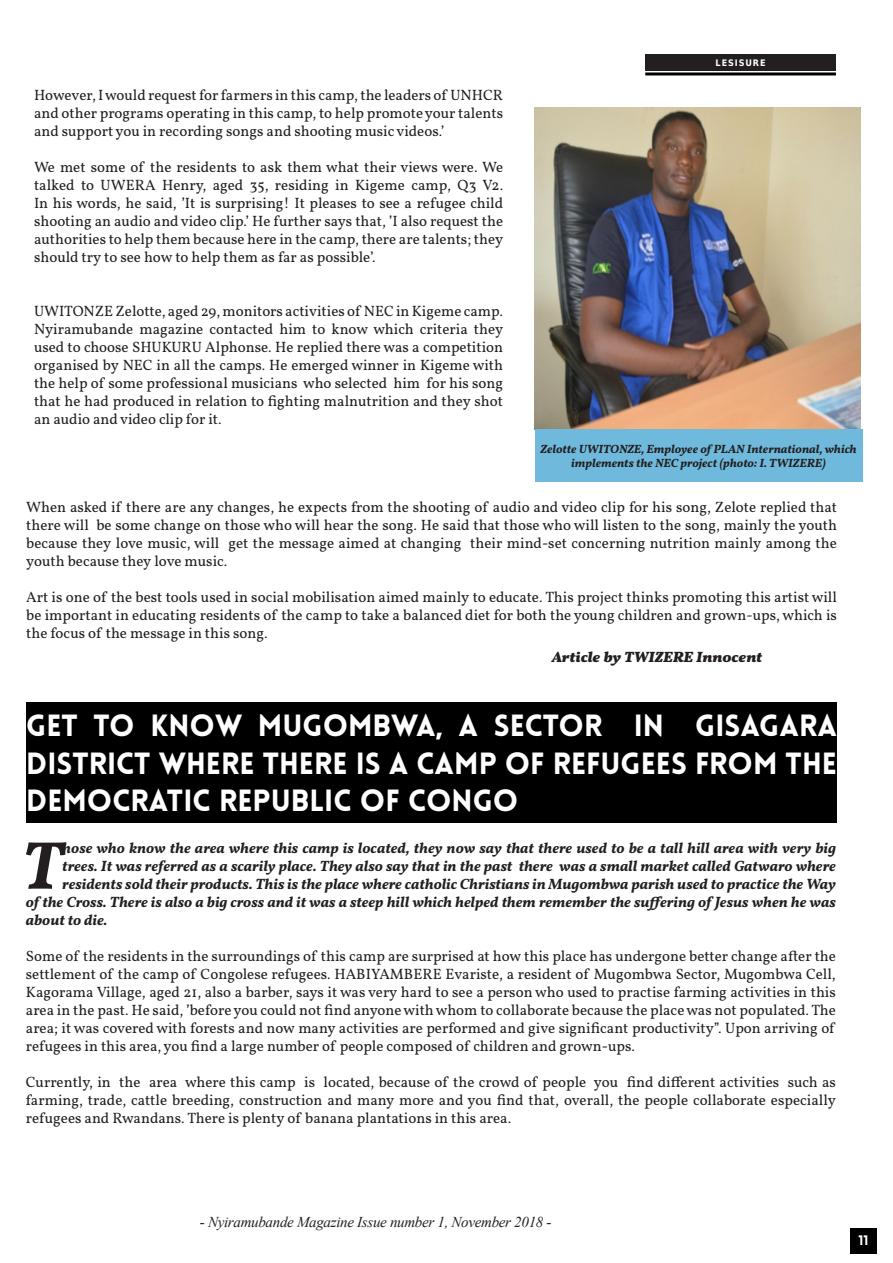
<style>
.page{position:relative;width:893px;height:1263px;background:#fff}
.page>*{position:absolute;margin:0;border:0;box-sizing:border-box;transform-origin:0 0}
.t1{font:italic 600 67.95px "Vollkorn";color:#231f20}
.Intro{font:900 30px/37.5px "Lovelo";color:#fff;text-align:justify}
.t2{font:15px/18px "Vollkorn";color:#231f20;text-align:justify}
.t3{font:italic 600 15px "Vollkorn";color:#231f20}
.t4{font:italic 15px "Times New Roman";letter-spacing:-.02em;color:#231f20}
.t5{font:italic 700 15px "Vollkorn";color:#231f20}
.t6{font:900 13.5px "Lovelo";color:#fff}
.Subheading{font:italic 600 12px/14.4px "Vollkorn";color:#231f20;text-align:center}
.Brief_title{font:700 9px "DejaVu Sans Condensed";letter-spacing:.1em;color:#fff}
</style>
<div class="page">
<img style="left:535px;top:107px;width:325px;height:322px">
<svg style="left:850px;top:1228px;width:27px;height:25px"></svg>
<div style="left:645px;top:54px;width:191px;height:17px;background:#231f20"></div>
<hr style="left:645px;top:72px;width:191px;height:3px;background:#000">
<div style="left:26px;top:702px;width:811px;height:121px;background:#000"></div>
<div style="left:535px;top:429px;width:327px;height:53px;background:#6fbadc"></div>
<p class="t2" style="left:34px;top:86px;width:471px">However, I would request for farmers in this camp, the leaders of UNHCR and other programs operating in this camp, to help promote your talents and support you in recording songs and shooting music videos.’</p>
<p class="t2" style="left:34px;top:158px;width:471px">We met some of the residents to ask them what their views were. We talked to UWERA Henry, aged 35, residing in Kigeme camp, Q3 V2.<br>In his words, he said, ’It is surprising! It pleases to see a refugee child shooting an audio and video clip.’ He further says that, ’I also request the authorities to help them because here in the camp, there are talents; they should try to see how to help them as far as possible’.</p>
<p class="t2" style="left:34px;top:302px;width:471px">UWITONZE Zelotte, aged 29, monitors activities of NEC in Kigeme camp.<br>Nyiramubande magazine contacted him to know which criteria they used to choose SHUKURU Alphonse. He replied there was a competition organised by NEC in all the camps. He emerged winner in Kigeme with the help of some professional musicians who selected him for his song that he had produced in relation to fighting malnutrition and they shot an audio and video clip for it.</p>
<p class="Brief_title" style="left:716px;top:55px;width:52px">LESISURE</p>
<p class="Subheading" style="left:541px;top:442px;width:318px">Zelotte UWITONZE, Employee of PLAN International, which implements the NEC project (photo: I. TWIZERE)</p>
<p class="t2" style="left:26px;top:499px;width:812px">When asked if there are any changes, he expects from the shooting of audio and video clip for his song, Zelote replied that there will be some change on those who will hear the song. He said that those who will listen to the song, mainly the youth because they love music, will get the message aimed at changing their mind-set concerning nutrition mainly among the youth because they love music.</p>
<p class="t2" style="left:26px;top:589px;width:812px">Art is one of the best tools used in social mobilisation aimed mainly to educate. This project thinks promoting this artist will be important in educating residents of the camp to take a balanced diet for both the young children and grown-ups, which is the focus of the message in this song.</p>
<p class="t5" style="left:552px;top:648px;width:212px">Article by TWIZERE Innocent</p>
<p class="Intro" style="left:26px;top:707px;width:812px">GET TO KNOW MUGOMBWA, A SECTOR IN GISAGARA DISTRICT WHERE THERE IS A CAMP OF REFUGEES FROM THE DEMOCRATIC REPUBLIC OF CONGO</p>
<p class="t1" style="left:22px;top:822px;width:42px">T</p>
<p class="t3" style="left:62px;top:838px;width:775px">hose who know the area where this camp is located, they now say that there used to be a tall hill area with very big</p>
<p class="t3" style="left:62px;top:856px;width:775px">trees. It was referred as a scarily place. They also say that in the past there was a small market called Gatwaro where</p>
<p class="t3" style="left:62px;top:874px;width:775px">residents sold their products. This is the place where catholic Christians in Mugombwa parish used to practice the Way</p>
<p class="t3" style="left:26px;top:892px;width:811px">of the Cross. There is also a big cross and it was a steep hill which helped them remember the suffering of Jesus when he was</p>
<p class="t3" style="left:26px;top:910px;width:83px">about to die.</p>
<p class="t2" style="left:26px;top:947px;width:812px">Some of the residents in the surroundings of this camp are surprised at how this place has undergone better change after the settlement of the camp of Congolese refugees. HABIYAMBERE Evariste, a resident of Mugombwa Sector, Mugombwa Cell, Kagorama Village, aged 21, also a barber, says it was very hard to see a person who used to practise farming activities in this area in the past. He said, ’before you could not find anyone with whom to collaborate because the place was not populated. The area; it was covered with forests and now many activities are performed and give significant productivity”. Upon arriving of refugees in this area, you find a large number of people composed of children and grown-ups.</p>
<p class="t2" style="left:26px;top:1073px;width:812px">Currently, in the area where this camp is located, because of the crowd of people you find different activities such as farming, trade, cattle breeding, construction and many more and you find that, overall, the people collaborate especially refugees and Rwandans. There is plenty of banana plantations in this area.</p>
<p class="t4" style="left:200px;top:1212px;width:353px">- Nyiramubande Magazine Issue number 1, November 2018 -</p>
<p class="t6" style="left:858px;top:1231px;width:11px">11</p>
</div>
